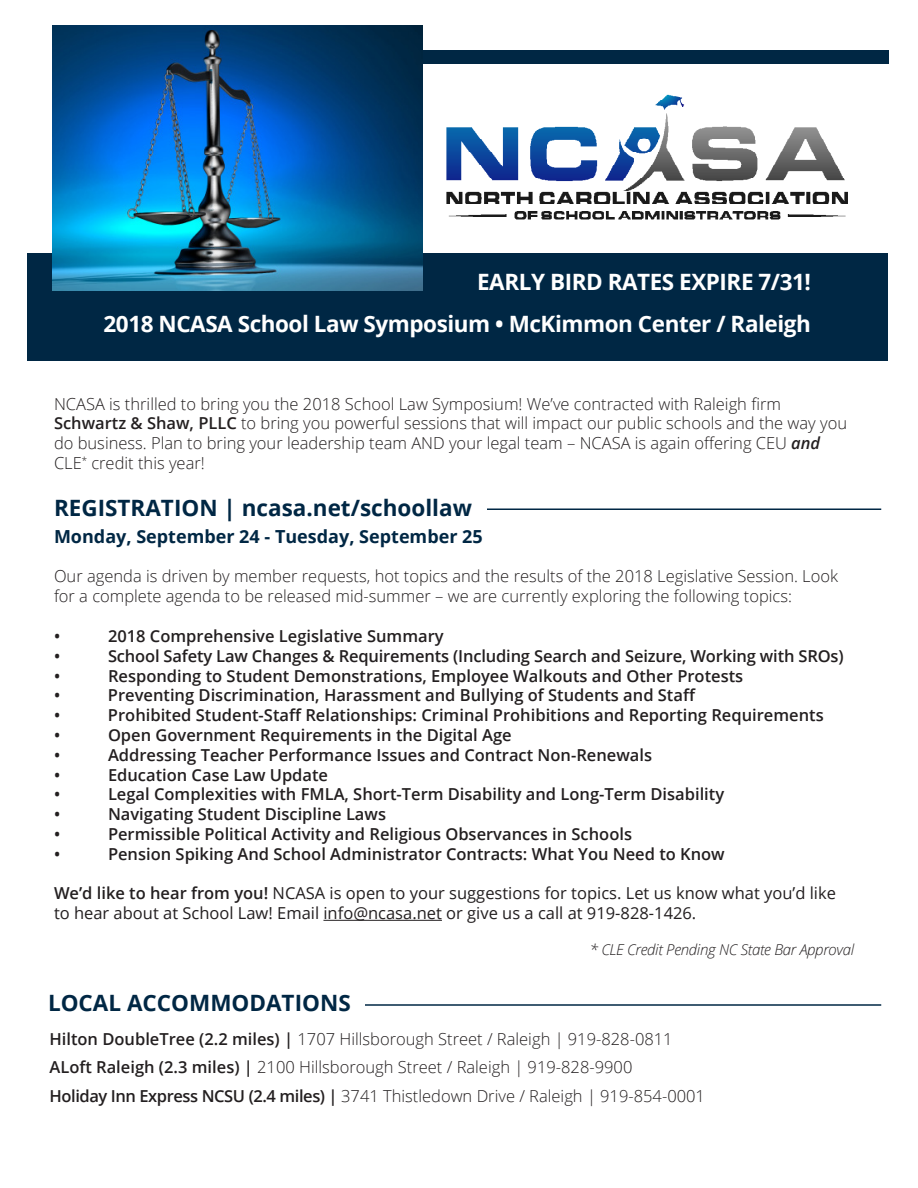
<style>
.page{position:relative;width:918px;height:1188px;background:#fff}
.page>*{position:absolute;margin:0;border:0;box-sizing:border-box;transform-origin:0 0}
.t1{font:700 22.5px "Open Sans";letter-spacing:-.02em;color:#fff}
.t2{font:700 22.5px "Open Sans";color:#002744}
.t3{font:700 18px "Open Sans";color:#002744}
.t4{font:600 16.5px "Open Sans";color:#231f20}
.t5{font:300 16.5px/19.8px "Open Sans";color:#231f20}
.t6{font:16.5px/19.8px "Open Sans";color:#231f20}
.t7{font:italic 300 15px "Open Sans";letter-spacing:-.02em;color:#231f20}
.s1{font-weight:600}
.s2{font-weight:600;font-style:italic}
</style>
<div class="page">
<hr style="left:77px;top:1004px;width:804px;height:2px;background:#002744">
<div style="left:48px;top:994px;width:317px;height:25px;background:#fff"></div>
<div style="left:27px;top:253px;width:860px;height:108px;background:#002744"></div>
<img style="left:446px;top:94px;width:402px;height:126px">
<div style="left:52px;top:50px;width:837px;height:14px;background:#002744"></div>
<img style="left:52px;top:26px;width:370px;height:264px">
<hr style="left:77px;top:508px;width:804px;height:2px;background:#002744">
<div style="left:41px;top:490px;width:446px;height:63px;background:#fff"></div>
<hr style="left:323px;top:920px;width:119px;height:1px;background:#231f20">
<p class="t1" style="left:477px;top:266px;width:335px">EARLY BIRD RATES EXPIRE 7/31!</p>
<p class="t1" style="left:104px;top:308px;width:709px">2018 NCASA School Law Symposium • McKimmon Center / Raleigh</p>
<p class="t5" style="left:54px;top:393px;width:795px">NCASA is thrilled to bring you the 2018 School Law Symposium! We’ve contracted with Raleigh firm <span class="s1">Schwartz &amp; Shaw, PLLC</span> to bring you powerful sessions that will impact our public schools and the way you do business. Plan to bring your leadership team AND your legal team – NCASA is again offering CEU <span class="s2">and </span>CLE<sup>*</sup> credit this year!</p>
<p class="t2" style="left:54px;top:492px;width:419px">REGISTRATION | ncasa.net/schoollaw</p>
<p class="t3" style="left:54px;top:524px;width:430px">Monday, September 24 - Tuesday, September 25</p>
<p class="t5" style="left:54px;top:566px;width:786px">Our agenda is driven by member requests, hot topics and the results of the 2018 Legislative Session. Look for a complete agenda to be released mid-summer – we are currently exploring the following topics:</p>
<p class="t4" style="left:54px;top:625px;width:8px">•</p>
<p class="t4" style="left:108px;top:625px;width:337px">2018 Comprehensive Legislative Summary</p>
<p class="t4" style="left:54px;top:645px;width:8px">•</p>
<p class="t4" style="left:108px;top:645px;width:737px">School Safety Law Changes &amp; Requirements (Including Search and Seizure, Working with SROs)</p>
<p class="t4" style="left:54px;top:664px;width:8px">•</p>
<p class="t4" style="left:108px;top:664px;width:637px">Responding to Student Demonstrations, Employee Walkouts and Other Protests</p>
<p class="t4" style="left:54px;top:684px;width:8px">•</p>
<p class="t4" style="left:108px;top:684px;width:589px">Preventing Discrimination, Harassment and Bullying of Students and Staff</p>
<p class="t4" style="left:54px;top:704px;width:8px">•</p>
<p class="t4" style="left:108px;top:704px;width:717px">Prohibited Student-Staff Relationships: Criminal Prohibitions and Reporting Requirements</p>
<p class="t4" style="left:54px;top:724px;width:8px">•</p>
<p class="t4" style="left:108px;top:724px;width:405px">Open Government Requirements in the Digital Age</p>
<p class="t4" style="left:54px;top:744px;width:8px">•</p>
<p class="t4" style="left:108px;top:744px;width:546px">Addressing Teacher Performance Issues and Contract Non-Renewals</p>
<p class="t4" style="left:54px;top:763px;width:8px">•</p>
<p class="t4" style="left:108px;top:763px;width:222px">Education Case Law Update</p>
<p class="t4" style="left:54px;top:783px;width:8px">•</p>
<p class="t4" style="left:108px;top:783px;width:618px">Legal Complexities with FMLA, Short-Term Disability and Long-Term Disability</p>
<p class="t4" style="left:54px;top:803px;width:8px">•</p>
<p class="t4" style="left:108px;top:803px;width:280px">Navigating Student Discipline Laws</p>
<p class="t4" style="left:54px;top:823px;width:8px">•</p>
<p class="t4" style="left:108px;top:823px;width:526px">Permissible Political Activity and Religious Observances in Schools</p>
<p class="t4" style="left:54px;top:843px;width:8px">•</p>
<p class="t4" style="left:108px;top:843px;width:618px">Pension Spiking And School Administrator Contracts: What You Need to Know</p>
<p class="t6" style="left:54px;top:883px;width:784px"><span class="s1">We’d like to hear from you!</span> NCASA is open to your suggestions for topics. Let us know what you’d like to hear about at School Law! Email info@ncasa.net or give us a call at 919-828-1426.</p>
<p class="t7" style="left:590px;top:939px;width:266px">* CLE Credit Pending NC State Bar Approval</p>
<p class="t2" style="left:48px;top:987px;width:304px">LOCAL ACCOMMODATIONS</p>
<p class="t5" style="left:50px;top:1028px;width:625px"><span class="s1">Hilton DoubleTree (2.2 miles) |</span> 1707 Hillsborough Street / Raleigh | 919-828-0811</p>
<p class="t5" style="left:50px;top:1057px;width:584px"><span class="s1">ALoft Raleigh (2.3 miles) |</span> 2100 Hillsborough Street / Raleigh | 919-828-9900</p>
<p class="t5" style="left:50px;top:1086px;width:657px"><span class="s1">Holiday Inn Express NCSU (2.4 miles) |</span> 3741 Thistledown Drive / Raleigh | 919-854-0001</p>
</div>
